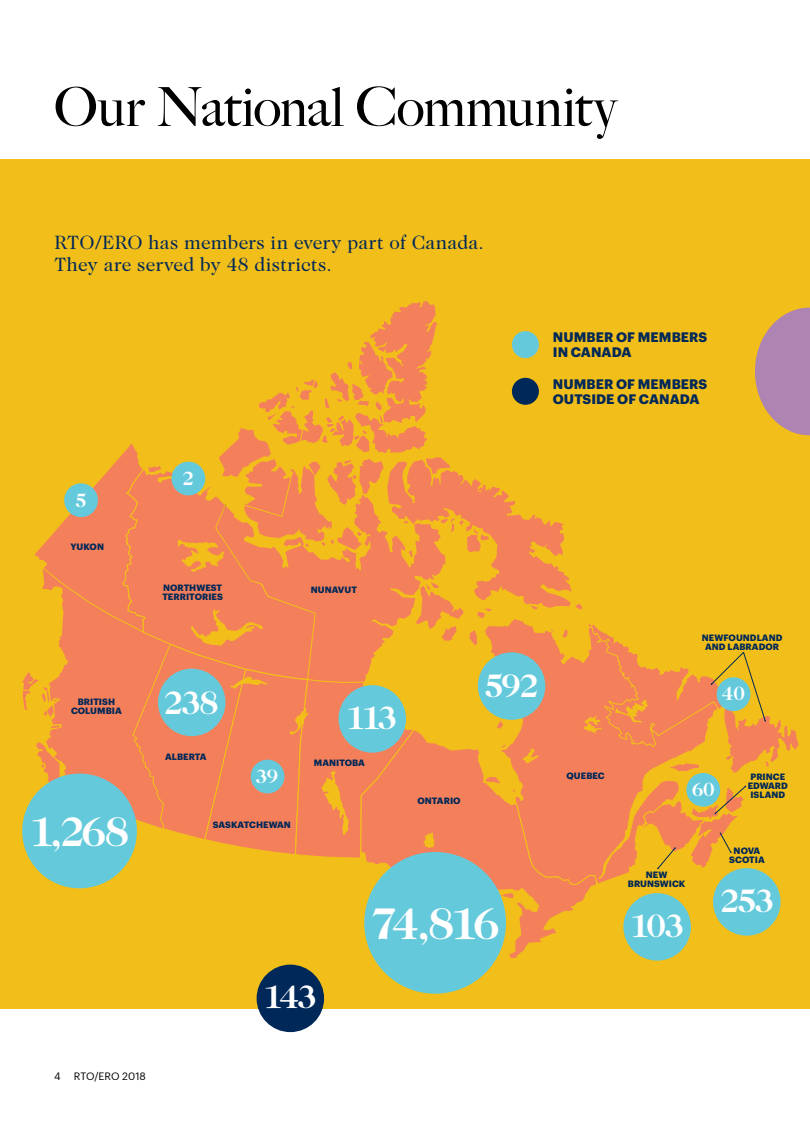
<style>
.page{position:relative;width:810px;height:1134px;background:#fff}
.page>*{position:absolute;margin:0;border:0;box-sizing:border-box;transform-origin:0 0}
.t1{font:500 54px "Big Caslon";letter-spacing:-.01em;color:#000}
.t2{font:700 45px "Caslon Two Twenty Four";color:#fff}
.t3{font:700 42px "Caslon Two Twenty Four";color:#fff}
.t4{font:700 33px "Caslon Two Twenty Four";letter-spacing:-.06em;color:#fff}
.t5{font:19.5px/22.5px "Caslon Two Twenty Four";letter-spacing:.005em;color:#002858}
.t6{font:700 19.5px "Caslon Two Twenty Four";color:#fff}
.t7{font:700 13.5px/15px "Graphik";letter-spacing:.005em;color:#002858}
.t8{font:10.5px "Graphik";letter-spacing:.005em;color:#000}
.t9{font:700 9px/9px "Graphik";letter-spacing:.005em;color:#002858;text-align:center}
</style>
<div class="page">
<div style="left:0;top:159px;width:810px;height:850px;background:#f2be1a"></div>
<svg style="left:22px;top:672px;width:11px;height:151px"></svg>
<svg style="left:316px;top:301px;width:267px;height:375px"></svg>
<svg style="left:236px;top:380px;width:80px;height:61px"></svg>
<svg style="left:33px;top:441px;width:383px;height:437px"></svg>
<svg style="left:360px;top:835px;width:231px;height:124px"></svg>
<svg style="left:230px;top:677px;width:254px;height:158px;fill:#f4805b"></svg>
<svg style="left:484px;top:618px;width:236px;height:268px"></svg>
<svg style="left:522px;top:749px;width:17px;height:14px"></svg>
<svg style="left:755px;top:308px;width:55px;height:127px"></svg>
<div style="left:512px;top:331px;width:27px;height:27px;background:#64cadb;border-radius:50%"></div>
<div style="left:512px;top:378px;width:27px;height:27px;background:#002858;border-radius:50%"></div>
<svg style="left:584px;top:623px;width:215px;height:246px"></svg>
<div style="left:64px;top:483px;width:34px;height:34px;background:#64cadb;border-radius:50%"></div>
<div style="left:686px;top:773px;width:34px;height:34px;background:#64cadb;border-radius:50%"></div>
<div style="left:717px;top:677px;width:33px;height:34px;background:#64cadb;border-radius:50%"></div>
<div style="left:251px;top:760px;width:33px;height:33px;background:#64cadb;border-radius:50%"></div>
<div style="left:172px;top:462px;width:33px;height:33px;background:#64cadb;border-radius:50%"></div>
<div style="left:22px;top:774px;width:115px;height:114px;background:#64cadb;border-radius:50%"></div>
<div style="left:158px;top:669px;width:68px;height:67px;background:#64cadb;border-radius:50%"></div>
<div style="left:713px;top:868px;width:68px;height:68px;background:#64cadb;border-radius:50%"></div>
<div style="left:478px;top:652px;width:67px;height:68px;background:#64cadb;border-radius:50%"></div>
<div style="left:623px;top:893px;width:68px;height:68px;background:#64cadb;border-radius:50%"></div>
<div style="left:364px;top:852px;width:142px;height:142px;background:#64cadb;border-radius:50%"></div>
<div style="left:339px;top:685px;width:67px;height:68px;background:#64cadb;border-radius:50%"></div>
<div style="left:257px;top:965px;width:67px;height:67px;background:#002858;border-radius:50%"></div>
<h1 class="t1" style="left:54px;top:63px;width:564px">Our National Community</h1>
<h3 class="t5" style="left:54px;top:231px;width:431px">RTO/ERO has members in every part of Canada.<br>They are served by 48 districts.</h3>
<h3 class="t7" style="left:553px;top:329px;width:156px">NUMBER OF MEMBERS<br>IN CANADA</h3>
<h3 class="t7" style="left:553px;top:375px;width:156px">NUMBER OF MEMBERS<br>OUTSIDE OF CANADA</h3>
<h3 class="t6" style="left:75px;top:489px;width:13px">5</h3>
<p class="t9" style="left:71px;top:542px;width:35px">YUKON</p>
<p class="t9" style="left:71px;top:697px;width:52px">BRITISH<br>COLUMBIA</p>
<h3 class="t3" style="left:30px;top:807px;width:101px">1,268</h3>
<h3 class="t6" style="left:183px;top:467px;width:13px">2</h3>
<p class="t9" style="left:162px;top:582px;width:62px;text-align:left">NORTHWEST<br>TERRITORIES</p>
<p class="t9" style="left:311px;top:585px;width:48px">NUNAVUT</p>
<h3 class="t4" style="left:164px;top:683px;width:57px">238</h3>
<p class="t9" style="left:165px;top:752px;width:43px">ALBERTA</p>
<h3 class="t6" style="left:256px;top:765px;width:24px">39</h3>
<p class="t9" style="left:213px;top:819px;width:79px">SASKATCHEWAN</p>
<h3 class="t4" style="left:346px;top:698px;width:52px">113</h3>
<p class="t9" style="left:314px;top:758px;width:53px">MANITOBA</p>
<p class="t9" style="left:418px;top:796px;width:45px">ONTARIO</p>
<h3 class="t4" style="left:484px;top:667px;width:57px">592</h3>
<p class="t9" style="left:566px;top:770px;width:40px">QUEBEC</p>
<p class="t9" style="left:702px;top:632px;width:82px">NEWFOUNDLAND<br>AND LABRADOR</p>
<h3 class="t6" style="left:722px;top:682px;width:25px">40</h3>
<h3 class="t6" style="left:692px;top:778px;width:25px">60</h3>
<p class="t9" style="left:748px;top:772px;width:42px">PRINCE<br>EDWARD<br>ISLAND</p>
<p class="t9" style="left:729px;top:845px;width:37px">NOVA<br>SCOTIA</p>
<p class="t8" style="left:54px;top:1068px;width:8px">4</p>
<p class="t8" style="left:74px;top:1068px;width:74px">RTO/ERO 2018</p>
<h3 class="t4" style="left:263px;top:978px;width:55px">143</h3>
<p class="t9" style="left:628px;top:870px;width:59px">NEW<br>BRUNSWICK</p>
<h2 class="t2" style="left:371px;top:897px;width:131px">74,816</h2>
<h3 class="t4" style="left:630px;top:906px;width:56px">103</h3>
<h3 class="t4" style="left:720px;top:881px;width:56px">253</h3>
</div>
